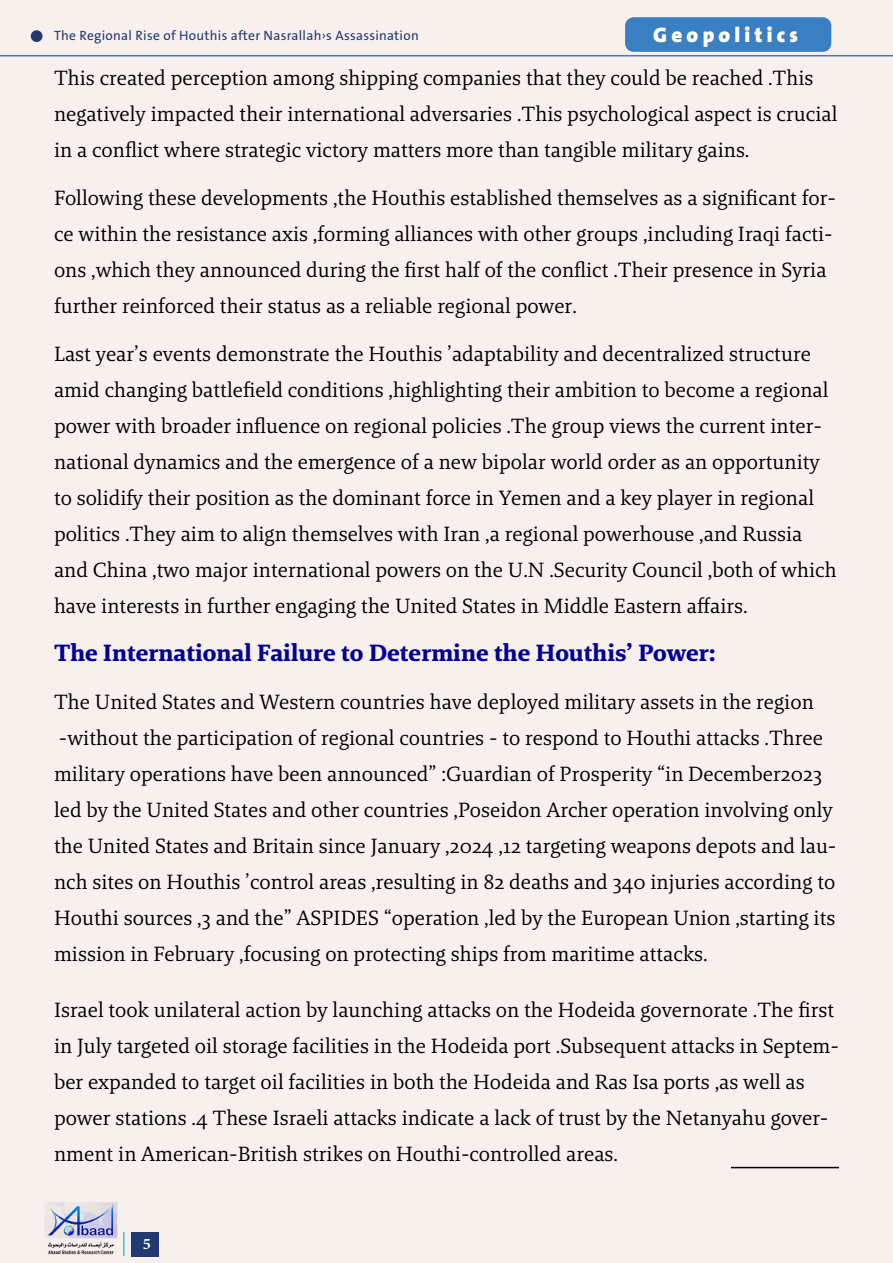
<style>
.page{position:relative;width:893px;height:1263px;background:#f8f0ed}
.page>*{position:absolute;margin:0;border:0;box-sizing:border-box;transform-origin:0 0}
.t1{font:700 24px "Brando Arabic";color:#009}
.t2{font:700 22.5px "Adobe Arabic";color:#fff}
.t3{font:21px/36px "Brando Arabic";color:#000}
.t4{font:900 21px "The Sans Arabic";letter-spacing:.2em;color:#fff}
.t5{font:13.5px "The Sans Arabic";letter-spacing:.02em;color:#233971}
</style>
<div class="page">
<div style="left:625px;top:17px;width:206px;height:35px;background:#397fc2;border-radius:9px"></div>
<div style="left:31px;top:30px;width:12px;height:12px;background:#233971;border-radius:50%"></div>
<div style="left:131px;top:1232px;width:28px;height:24px;background:#233971"></div>
<img style="left:45px;top:1202px;width:73px;height:53px">
<svg style="left:123px;top:1232px;width:1px;height:24px"></svg>
<hr style="left:731px;top:1167px;width:108px;height:1px;background:#000">
<p class="t5" style="left:54px;top:27px;width:366px">The Regional Rise of Houthis after Nasrallah›s Assassination</p>
<p class="t4" style="left:653px;top:21px;width:146px">Geopolitics</p>
<p class="t3" style="left:54px;top:62px;width:785px">This created perception among shipping companies that they could be reached .This negatively impacted their international adversaries .This psychological aspect is crucial in a conflict where strategic victory matters more than tangible military gains.</p>
<p class="t3" style="left:54px;top:182px;width:775px">Following these developments ,the Houthis established themselves as a significant ffor ce within the resistance axis ,forming alliances with other groups ,including Iraqi ffacti ons ,which they announced during the first half of the conflict .Their presence in Syria further reinforced their status as a reliable regional power.</p>
<p class="t3" style="left:54px;top:338px;width:784px">Last year’s events demonstrate the Houthis ’adaptability and decentralized structure amid changing battlefield conditions ,highlighting their ambition to become a regional power with broader influence on regional policies .The group views the current iinter national dynamics and the emergence of a new bipolar world order as an opportunity to solidify their position as the dominant force in Yemen and a key player in regional politics .They aim to align themselves with Iran ,a regional powerhouse ,and Russia and China ,two major international powers on the U.N .Security Council ,both of which have interests in further engaging the United States in Middle Eastern affairs.</p>
<p class="t1" style="left:54px;top:639px;width:663px">The International Failure to Determine the Houthis’ Power:</p>
<p class="t3" style="left:54px;top:686px;width:783px">The United States and Western countries have deployed military assets in the region -without the participation of regional countries - to respond to Houthi attacks .Three military operations have been announced“ :Guardian of Prosperity ”in December2023 led by the United States and other countries ,Poseidon Archer operation involving only the United States and Britain since January ,2024 ,12 targeting weapons depots and llau nch sites on Houthis ’control areas ,resulting in 82 deaths and 340 injuries according to Houthi sources ,3 and the“ ASPIDES ”operation ,led by the European Union ,starting its mission in February ,focusing on protecting ships from maritime attacks.</p>
<p class="t3" style="left:54px;top:993px;width:782px">Israel took unilateral action by launching attacks on the Hodeida governorate .The first in July targeted oil storage facilities in the Hodeida port .Subsequent attacks in SSeptem ber expanded to target oil facilities in both the Hodeida and Ras Isa ports ,as well as power stations .4 These Israeli attacks indicate a lack of trust by the Netanyahu ggover nment in American-British strikes on Houthi-controlled areas.</p>
<p class="t2" style="left:143px;top:1228px;width:10px">5</p>
</div>
